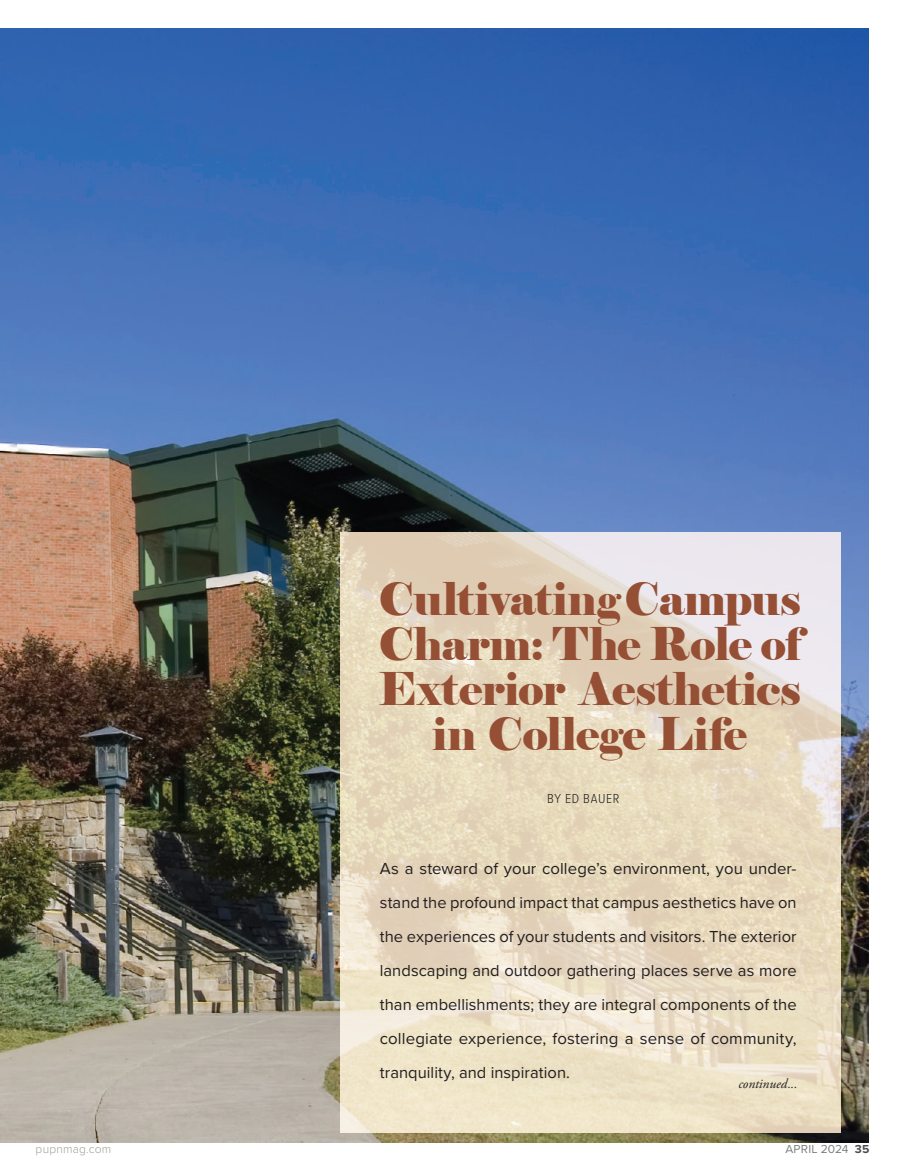
<style>
.page{position:relative;width:905px;height:1175px;background:#fff}
.page>*{position:absolute;margin:0;border:0;box-sizing:border-box;transform-origin:0 0}
.t1{font:45px/45px "Elephant";letter-spacing:-.005em;color:#954f35;text-align:center}
.t2{font:16.5px/34px "Proxima Nova";letter-spacing:.005em;color:#231f20;text-align:justify}
.t3{font:italic 13.5px "Adobe Garamond Pro";color:#231f20}
.t4{font:300 13.5px "Proxima Nova Cond";letter-spacing:.045em;color:#231f20}
.t5{font:300 12px "Proxima Nova";letter-spacing:.015em;color:#9f9f97}
.t6{font:12px "Proxima Nova";letter-spacing:.015em;color:#7c7f7e}
.s1{font-weight:700;color:#4b4c4d}
</style>
<div class="page">
<img style="left:0;top:29px;width:868px;height:1113px">
<svg style="left:340px;top:532px;width:500px;height:600px;background:#e8dcc5"></svg>
<h1 class="t1" style="left:378px;top:577px;width:424px">Cultivating Campus<br>Charm: The Role of<br>Exterior Aesthetics in College Life</h1>
<p class="t4" style="left:547px;top:788px;width:74px">BY ED BAUER</p>
<p class="t2" style="left:380px;top:850px;width:418px">As a steward of your college’s environment, you under&shy;stand the profound impact that campus aesthetics have on the experiences of your students and visitors. The exterior landscaping and outdoor gathering places serve as more than embellishments; they are integral components of the collegiate experience, fostering a sense of community, tranquility, and inspiration.</p>
<p class="t3" style="left:738px;top:1075px;width:60px">continued...</p>
<p class="t5" style="left:36px;top:1139px;width:77px">pupnmag.com</p>
<p class="t6" style="left:785px;top:1139px;width:85px">APRIL 2024 <span class="s1">35</span></p>
</div>
